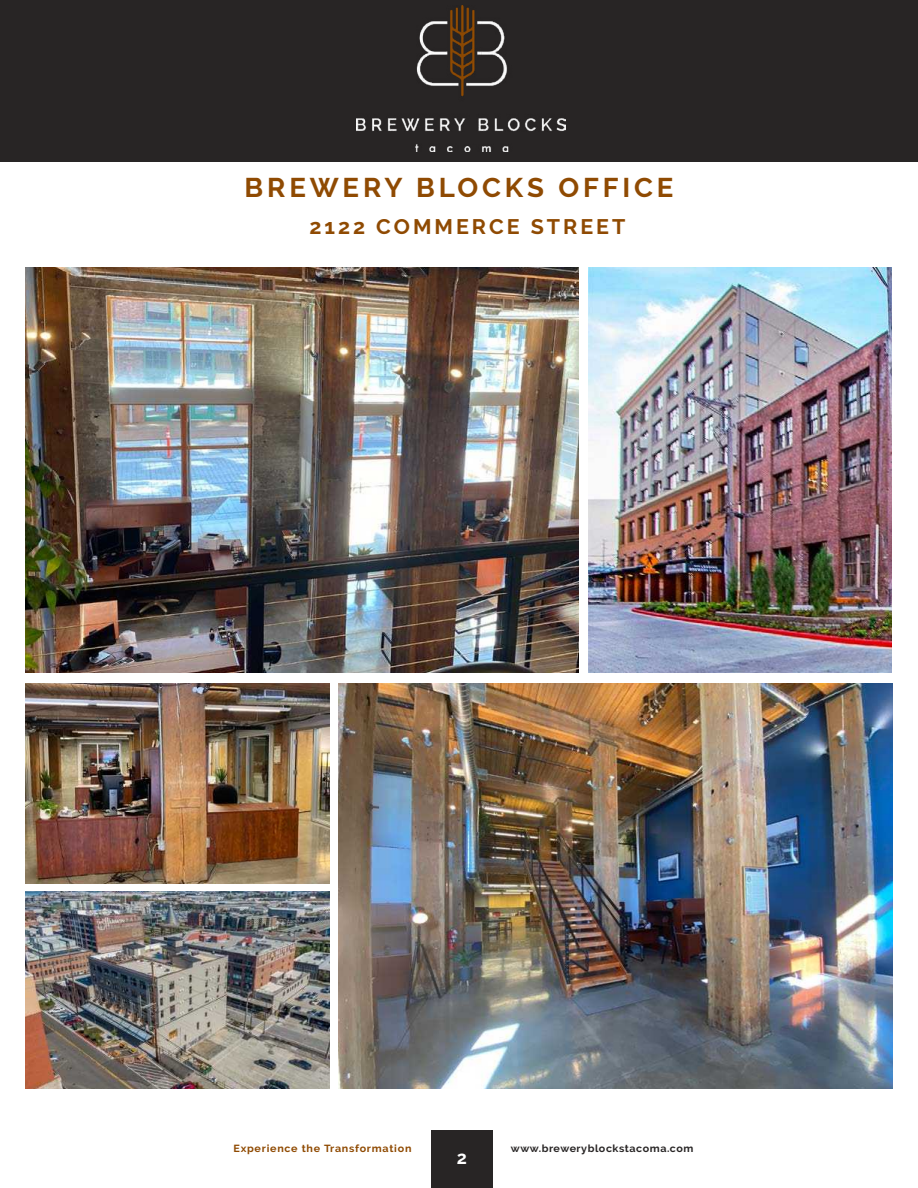
<style>
.page{position:relative;width:918px;height:1188px;background:#fff}
.page>*{position:absolute;margin:0;border:0;box-sizing:border-box;transform-origin:0 0}
.t1{font:700 27px "Raleway";letter-spacing:.14em;color:#8f4a02}
.t2{font:700 21px "Raleway";letter-spacing:.14em;color:#8f4a02}
.t3{font:700 18px "Raleway";color:#fff}
.t4{font:700 10.35px "Raleway";letter-spacing:.07em;color:#8f4a02;scale:1.04 1}
.t5{font:700 10.35px "Raleway";letter-spacing:.05em;color:#282525;scale:1.04 1}
</style>
<div class="page">
<div style="left:431px;top:1130px;width:62px;height:58px;background:#282525"></div>
<img style="left:588px;top:268px;width:304px;height:405px">
<img style="left:25px;top:268px;width:554px;height:405px">
<img style="left:339px;top:684px;width:553px;height:405px">
<img style="left:26px;top:683px;width:303px;height:200px">
<img style="left:26px;top:891px;width:303px;height:198px">
<div style="left:0;top:0;width:918px;height:161px;background:#282525"></div>
<img style="left:356px;top:5px;width:209px;height:146px">
<p class="t1" style="left:245px;top:173px;width:430px">BREWERY BLOCKS OFFICE</p>
<p class="t2" style="left:309px;top:214px;width:318px">2122 COMMERCE STREET</p>
<p class="t4" style="left:233px;top:1142px;width:173px">Experience the Transformation</p>
<p class="t5" style="left:511px;top:1142px;width:177px">www.breweryblockstacoma.com</p>
<h3 class="t3" style="left:457px;top:1148px;width:12px">2</h3>
</div>
